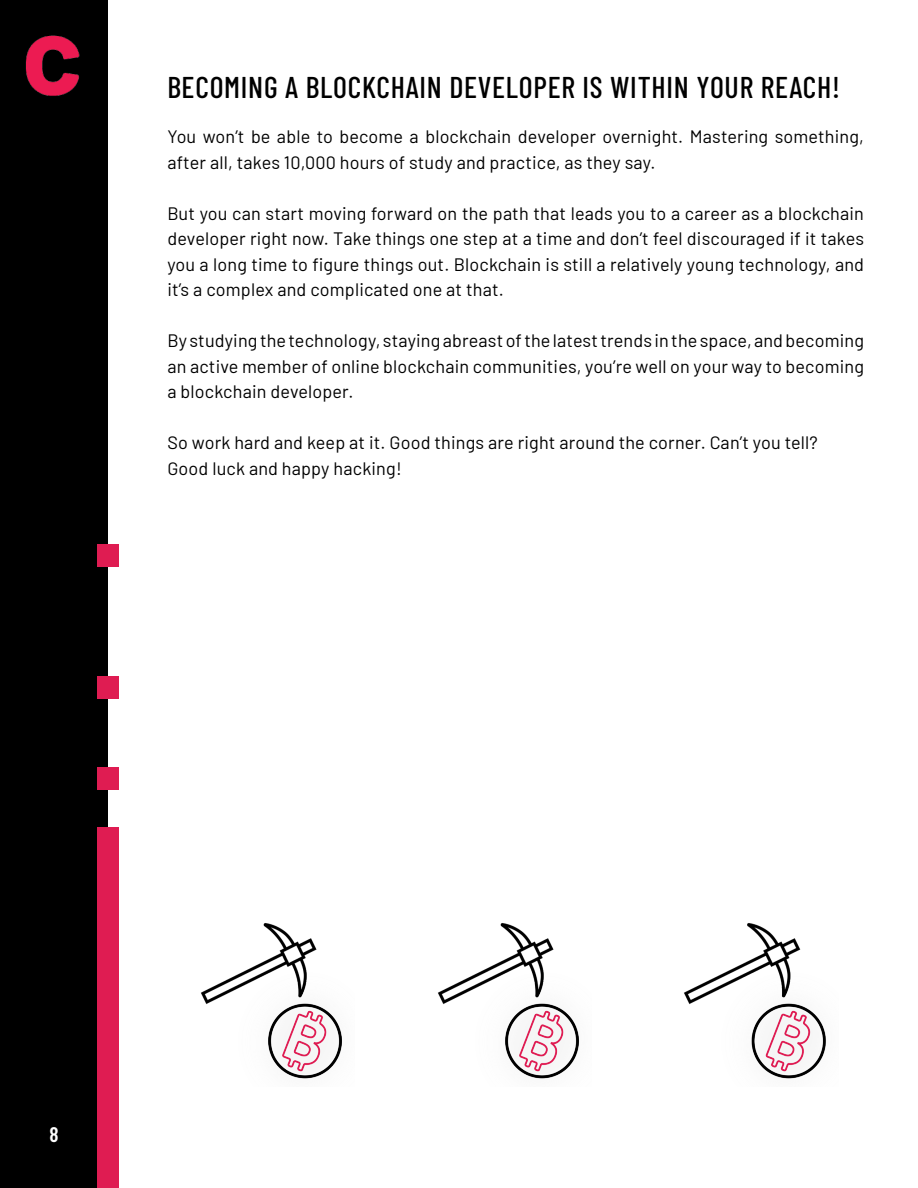
<style>
.page{position:relative;width:918px;height:1188px;background:#fff}
.page>*{position:absolute;margin:0;border:0;box-sizing:border-box;transform-origin:0 0}
.t1{font:500 30px "Barlow Condensed";letter-spacing:.025em;color:#000}
.t2{font:600 21px "Barlow Condensed";color:#fff}
.t3{font:18px/25.5px "Barlow";letter-spacing:.01em;color:#000}
</style>
<div class="page">
<div style="left:0;top:0;width:108px;height:1188px;background:#000"></div>
<img style="left:26px;top:35px;width:53px;height:61px">
<div style="left:97px;top:827px;width:22px;height:361px;background:#df1c52"></div>
<div style="left:97px;top:767px;width:22px;height:22px;background:#df1c52"></div>
<div style="left:97px;top:676px;width:22px;height:23px;background:#df1c52"></div>
<div style="left:97px;top:544px;width:22px;height:23px;background:#df1c52"></div>
<img style="left:201px;top:923px;width:141px;height:156px">
<img style="left:438px;top:923px;width:141px;height:156px">
<img style="left:684px;top:923px;width:142px;height:156px">
<h1 class="t1" style="left:167px;top:65px;width:674px">BECOMING A BLOCKCHAIN DEVELOPER IS WITHIN YOUR REACH!</h1>
<p class="t3" style="left:167px;top:123px;width:698px">You won’t be able to become a blockchain developer overnight. Mastering something, after all, takes 10,000 hours of study and practice, as they say.</p>
<p class="t3" style="left:167px;top:199px;width:698px;text-align:justify">But you can start moving forward on the path that leads you to a career as a blockchain developer right now. Take things one step at a time and don’t feel discouraged if it takes you a long time to figure things out. Blockchain is still a relatively young technology, and it’s a complex and complicated one at that.</p>
<p class="t3" style="left:167px;top:327px;width:698px;text-align:justify">By studying the technology, staying abreast of the latest trends in the space, and becoming an active member of online blockchain communities, you’re well on your way to becoming a blockchain developer.</p>
<p class="t3" style="left:167px;top:429px;width:652px">So work hard and keep at it. Good things are right around the corner. Can’t you tell?<br>Good luck and happy hacking!</p>
<p class="t2" style="left:49px;top:1119px;width:11px">8</p>
</div>
